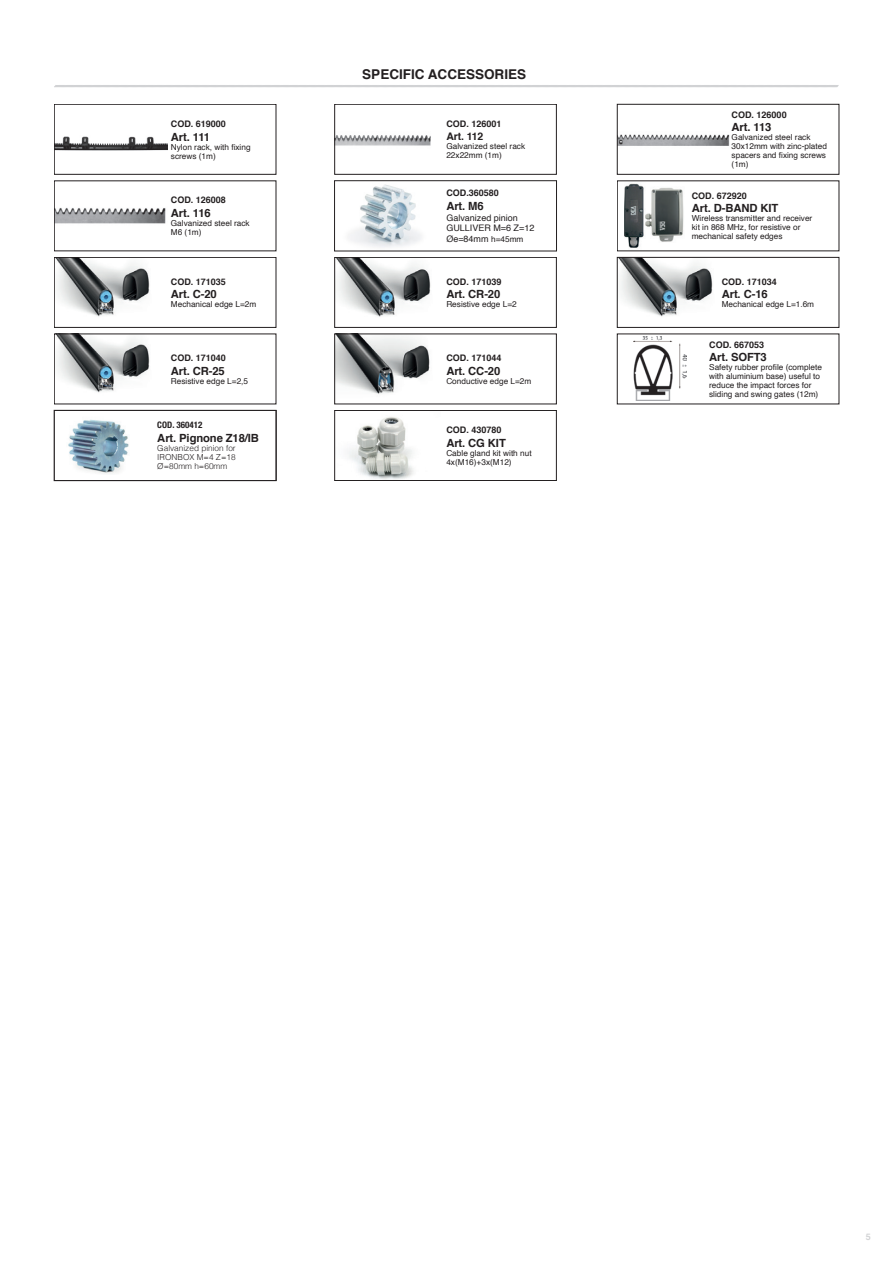
<style>
.page{position:relative;width:893px;height:1263px;background:#fff}
.page>*{position:absolute;margin:0;border:0;box-sizing:border-box;transform-origin:0 0}
.INSTALLAZIONE_TIPICA{font:700 13.5px "Helvetica";color:#231f20}
.ACCESSORI_ART{font:700 11.25px "Helvetica";letter-spacing:-.01em;color:#231f20}
.ACCESSORI_ART-2{font:700 10.5px "Helvetica";letter-spacing:-.01em;color:#231f20}
.ACCESSORI_CODICE{font:700 9px "Helvetica";color:#231f20}
.ACCESSORI_DESCR{font:9px/10.8px "Helvetica";color:#231f20}
.ACCESSORI_CODICE-2{font:700 condensed 9px "Helvetica Neue LT Std";color:#231f20}
.t1{font:700 9px "Helvetica";color:#d1d2d4}
.ACCESSORI_DESCRIZION{font:8.25px/9px "Helvetica";color:#231f20}
.ACCESSORI_DESCRIZION-2{font:300 8.25px/9px "Helvetica";color:#231f20;text-align:justify}
.s1{font-size:8.25px}
</style>
<div class="page">
<img style="left:68px;top:419px;width:61px;height:55px">
<div style="left:54px;top:410px;width:222px;height:71px;border:1px solid #231f20"></div>
<img style="left:337px;top:336px;width:93px;height:58px">
<img style="left:624px;top:183px;width:60px;height:65px">
<img style="left:633px;top:337px;width:53px;height:63px">
<img style="left:337px;top:259px;width:94px;height:58px">
<div style="left:335px;top:257px;width:221px;height:71px;border:1px solid #231f20"></div>
<img style="left:619px;top:134px;width:111px;height:12px">
<div style="left:617px;top:104px;width:222px;height:70px;border:1px solid #231f20"></div>
<img style="left:348px;top:417px;width:66px;height:62px">
<div style="left:335px;top:410px;width:221px;height:71px;border:1px solid #231f20"></div>
<img style="left:57px;top:336px;width:93px;height:57px">
<img style="left:56px;top:259px;width:94px;height:58px">
<div style="left:54px;top:257px;width:222px;height:71px;border:1px solid #231f20"></div>
<img style="left:349px;top:184px;width:72px;height:63px">
<img style="left:337px;top:135px;width:94px;height:11px">
<div style="left:335px;top:104px;width:221px;height:70px;border:1px solid #231f20"></div>
<img style="left:619px;top:259px;width:94px;height:58px">
<div style="left:617px;top:257px;width:222px;height:71px;border:1px solid #231f20"></div>
<img style="left:56px;top:207px;width:110px;height:17px">
<img style="left:56px;top:136px;width:111px;height:15px">
<div style="left:54px;top:104px;width:222px;height:70px;border:1px solid #231f20"></div>
<svg style="left:54px;top:85px;width:785px;height:3px"></svg>
<p class="INSTALLAZIONE_TIPICA" style="left:362px;top:63px;width:165px">SPECIFIC ACCESSORIES</p>
<p class="ACCESSORI_CODICE" style="left:171px;top:117px;width:57px">COD. 619000</p>
<p class="ACCESSORI_ART" style="left:171px;top:128px;width:41px">Art. 111</p>
<p class="ACCESSORI_DESCRIZION" style="left:171px;top:143px;width:81px">Nylon rack, with fixing screws (1m)</p>
<p class="ACCESSORI_CODICE" style="left:171px;top:193px;width:57px">COD. 126008</p>
<p class="ACCESSORI_ART" style="left:171px;top:204px;width:41px">Art. 116</p>
<p class="ACCESSORI_DESCRIZION" style="left:171px;top:219px;width:80px">Galvanized steel rack<br>M6 (1m)</p>
<p class="ACCESSORI_CODICE" style="left:446px;top:117px;width:57px">COD. 126001</p>
<p class="ACCESSORI_ART-2" style="left:446px;top:128px;width:38px">Art. 112</p>
<p class="ACCESSORI_DESCRIZION" style="left:446px;top:142px;width:80px">Galvanized steel rack<br>22x22mm (1m)</p>
<p class="ACCESSORI_CODICE" style="left:446px;top:186px;width:54px">COD.360580</p>
<p class="ACCESSORI_ART" style="left:446px;top:197px;width:39px">Art. M6</p>
<p class="ACCESSORI_DESCR" style="left:446px;top:212px;width:90px">Galvanized pinion<br>GULLIVER M=6 Z=12<br>Øe=84mm <span class="s1">h=45mm</span></p>
<p class="ACCESSORI_CODICE" style="left:732px;top:107px;width:57px">COD. 126000</p>
<p class="ACCESSORI_ART" style="left:732px;top:118px;width:41px">Art. 113</p>
<p class="ACCESSORI_DESCRIZION" style="left:732px;top:133px;width:97px">Galvanized steel rack<br>30x12mm with zinc-plated spacers and fixing screws (1m)</p>
<p class="ACCESSORI_CODICE" style="left:692px;top:189px;width:57px">COD. 672920</p>
<p class="ACCESSORI_ART" style="left:692px;top:199px;width:88px">Art. D-BAND KIT</p>
<p class="ACCESSORI_DESCRIZION" style="left:692px;top:214px;width:122px">Wireless transmitter and receiver kit in 868 MHz, for resistive or mechanical safety edges</p>
<p class="ACCESSORI_CODICE" style="left:171px;top:274px;width:57px">COD. 171035</p>
<p class="ACCESSORI_ART" style="left:171px;top:285px;width:47px">Art. C-20</p>
<p class="ACCESSORI_DESCRIZION" style="left:171px;top:300px;width:87px">Mechanical edge L=2m</p>
<p class="ACCESSORI_CODICE" style="left:446px;top:274px;width:57px">COD. 171039</p>
<p class="ACCESSORI_ART" style="left:446px;top:285px;width:55px">Art. CR-20</p>
<p class="ACCESSORI_DESCRIZION" style="left:446px;top:300px;width:72px">Resistive edge L=2</p>
<p class="ACCESSORI_CODICE" style="left:722px;top:274px;width:57px">COD. 171034</p>
<p class="ACCESSORI_ART" style="left:722px;top:285px;width:47px">Art. C-16</p>
<p class="ACCESSORI_DESCRIZION" style="left:722px;top:300px;width:94px">Mechanical edge L=1.6m</p>
<p class="ACCESSORI_CODICE" style="left:171px;top:351px;width:57px">COD. 171040</p>
<p class="ACCESSORI_ART" style="left:171px;top:361px;width:55px">Art. CR-25</p>
<p class="ACCESSORI_DESCRIZION" style="left:171px;top:376px;width:79px">Resistive edge L=2,5</p>
<p class="ACCESSORI_CODICE" style="left:446px;top:351px;width:57px">COD. 171044</p>
<p class="ACCESSORI_ART" style="left:446px;top:361px;width:55px">Art. CC-20</p>
<p class="ACCESSORI_DESCRIZION" style="left:446px;top:376px;width:87px">Conductive edge L=2m</p>
<p class="ACCESSORI_CODICE" style="left:709px;top:337px;width:57px">COD. 667053</p>
<p class="ACCESSORI_ART" style="left:709px;top:348px;width:59px">Art. SOFT3</p>
<p class="ACCESSORI_DESCRIZION" style="left:709px;top:363px;width:114px">Safety rubber profile (complete with aluminium base) useful to reduce the impact forces for sliding and swing gates (12m)</p>
<p class="ACCESSORI_CODICE-2" style="left:157px;top:420px;width:47px">COD. 360412</p>
<p class="ACCESSORI_ART" style="left:157px;top:429px;width:103px">Art. Pignone Z18/IB</p>
<p class="ACCESSORI_DESCRIZION-2" style="left:157px;top:443px;width:80px">Galvanized pinion for IRONBOX M=4 Z=18<br>Ø=80mm h=60mm</p>
<p class="ACCESSORI_CODICE" style="left:446px;top:423px;width:57px">COD. 430780</p>
<p class="ACCESSORI_ART" style="left:446px;top:434px;width:61px">Art. CG KIT</p>
<p class="ACCESSORI_DESCRIZION" style="left:446px;top:448px;width:87px">Cable gland kit with nut<br>4x(M16)+3x(M12)</p>
<p class="t1" style="left:866px;top:1230px;width:7px">5</p>
</div>
